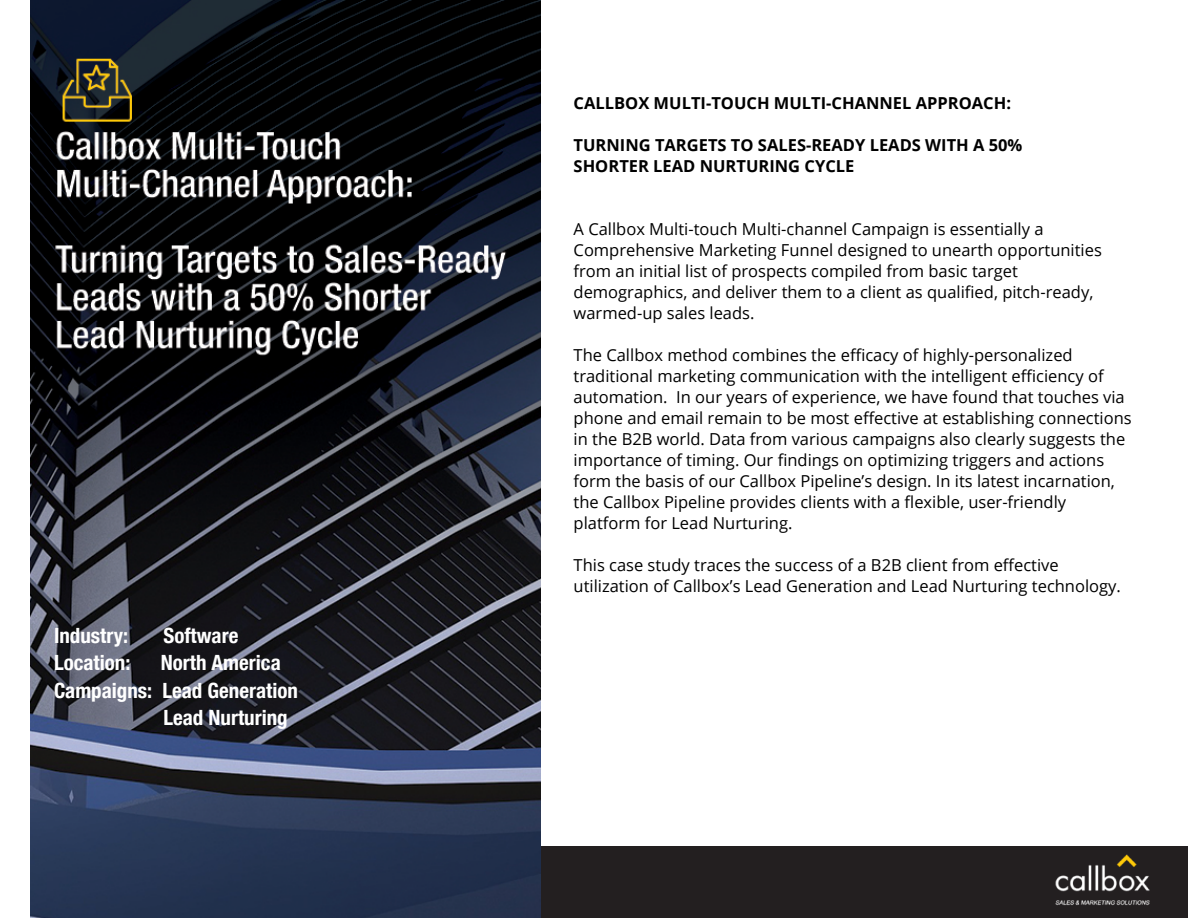
<style>
.page{position:relative;width:1188px;height:918px;background:#fff}
.page>*{position:absolute;margin:0;border:0;box-sizing:border-box;transform-origin:0 0}
.t1{font:700 condensed 21px "Helvetica Neue LT Com";color:#fff}
.t2{font:16.5px/21px "Open Sans";color:#000}
.t3{font:700 16.5px/21px "Open Sans";color:#000}
</style>
<div class="page">
<div style="left:538px;top:846px;width:650px;height:72px;background:#231f20"></div>
<img style="left:1055px;top:854px;width:95px;height:52px">
<img style="left:31px;top:0;width:510px;height:918px">
<p class="t1" style="left:54px;top:623px;width:76px">Industry:</p>
<p class="t1" style="left:163px;top:623px;width:77px">Software</p>
<p class="t1" style="left:54px;top:650px;width:78px">Location:</p>
<p class="t1" style="left:161px;top:650px;width:122px">North America</p>
<p class="t1" style="left:54px;top:677px;width:246px">Campaigns: Lead Generation</p>
<p class="t1" style="left:163px;top:704px;width:126px">Lead Nurturing</p>
<p class="t3" style="left:574px;top:92px;width:439px">CALLBOX MULTI-TOUCH M ULTI-CHANNEL APPROACH:</p>
<p class="t3" style="left:574px;top:134px;width:450px">TURNING TARGETS TO SALES-READY LEADS WITH A 50%<br>SHORTER LEAD N URTURING CYCLE</p>
<p class="t2" style="left:574px;top:218px;width:530px">A Callbox Multi-touch Multi-channel Campaign is essentially a Comprehensive Marketing Funnel designed to unearth opportunities from an initial list of prospects compiled from basic target demographics, and deliver them to a client as qualified, pitch-ready, warmed-up sales leads.</p>
<p class="t2" style="left:574px;top:344px;width:560px">The Callbox method combines the efficacy of highly-personalized traditional marketing communication with the intelligent efficiency of automation. In our years of experience, we have found that touches via phone and email remain to be most effective at establishing connections in the B2B world. Data from various campaigns also clearly suggests the importance of timing. Our findings on optimizing triggers and actions form the basis of our Callbox Pipeline’s design. In its latest incarnation, the Callbox Pipeline provides clients with a flexible, user-friendly platform for Lead Nurturing.</p>
<p class="t2" style="left:574px;top:554px;width:549px">This case study traces the success of a B2B client from effective utilization of Callbox’s Lead Generation and Lead Nurturing technology.</p>
</div>
